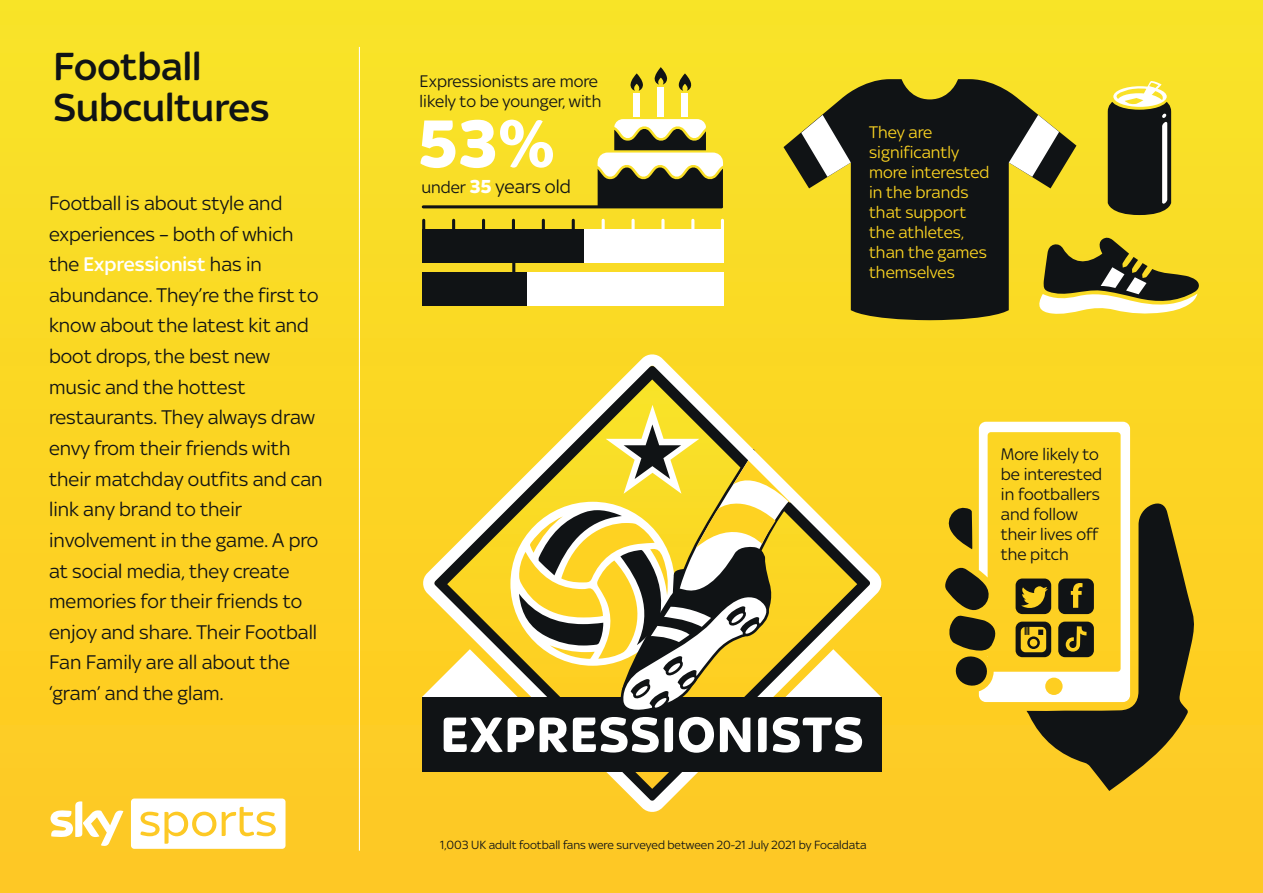
<style>
.page{position:relative;width:1263px;height:893px;background:#fff}
.page>*{position:absolute;margin:0;border:0;box-sizing:border-box;transform-origin:0 0}
.t1{font:700 72px "Sky Text";color:#fff}
.t2{font:700 52.95px "Sky Text";letter-spacing:.025em;color:#fff}
.t3{font:500 41.85px/40.2px "Sky Text";color:#101315}
.t4{font:21.15px/30.6px "Sky Text";color:#101315}
.t5{font:20.1px "Sky Text";color:#101315}
.t6{font:18px/20.1px "Sky Text";color:#101315}
.t7{font:18px/20.1px "Sky Text";color:#fdd522}
.t8{font:12.75px "Sky Text";color:#101315}
.s1{font-weight:500;color:#fff}
.s2{font-size:18px}
.s3{font-weight:700;color:#fff}
</style>
<div class="page">
<div style="left:0;top:0;width:1263px;height:893px;background:linear-gradient(to bottom,#f8e427,#ffc723)"></div>
<svg style="left:131px;top:798px;width:154px;height:51px"></svg>
<svg style="left:51px;top:801px;width:72px;height:45px"></svg>
<hr style="left:359px;top:47px;width:1px;height:804px;background:#fff">
<svg style="left:422px;top:353px;width:461px;height:460px;background:#f4ce31"></svg>
<div style="left:422px;top:697px;width:459px;height:75px;background:#101315"></div>
<svg style="left:421px;top:405px;width:461px;height:311px"></svg>
<hr style="left:423px;top:205px;width:299px;height:3px;background:#101315">
<svg style="left:597px;top:119px;width:126px;height:87px"></svg>
<div style="left:657px;top:87px;width:7px;height:30px;background:#fff"></div>
<div style="left:681px;top:93px;width:7px;height:24px;background:#fff"></div>
<div style="left:633px;top:93px;width:7px;height:24px;background:#fff"></div>
<svg style="left:654px;top:67px;width:14px;height:18px"></svg>
<svg style="left:630px;top:73px;width:13px;height:18px"></svg>
<svg style="left:679px;top:73px;width:13px;height:18px"></svg>
<div style="left:422px;top:272px;width:302px;height:33px;background:#fff"></div>
<div style="left:422px;top:230px;width:302px;height:33px;background:#fff"></div>
<div style="left:422px;top:230px;width:162px;height:33px;background:#101315"></div>
<div style="left:422px;top:272px;width:105px;height:33px;background:#101315"></div>
<hr style="left:422px;top:220px;width:3px;height:15px;background:#101315">
<hr style="left:452px;top:220px;width:3px;height:15px;background:#101315">
<hr style="left:482px;top:220px;width:3px;height:15px;background:#101315">
<hr style="left:512px;top:220px;width:3px;height:15px;background:#101315">
<hr style="left:542px;top:220px;width:3px;height:15px;background:#101315">
<hr style="left:512px;top:255px;width:3px;height:22px;background:#101315">
<hr style="left:572px;top:220px;width:3px;height:15px;background:#101315">
<hr style="left:602px;top:220px;width:3px;height:15px;background:#fff">
<svg style="left:631px;top:220px;width:4px;height:10px"></svg>
<hr style="left:661px;top:220px;width:3px;height:15px;background:#fff">
<hr style="left:691px;top:220px;width:3px;height:15px;background:#fff">
<hr style="left:721px;top:220px;width:3px;height:15px;background:#fff">
<svg style="left:783px;top:79px;width:293px;height:241px;background:#675f1b"></svg>
<svg style="left:801px;top:115px;width:50px;height:62px"></svg>
<svg style="left:1009px;top:115px;width:50px;height:62px"></svg>
<svg style="left:1108px;top:81px;width:63px;height:134px;background:#4e4d35"></svg>
<svg style="left:1036px;top:237px;width:164px;height:78px"></svg>
<svg style="left:1026px;top:502px;width:169px;height:289px;background:#72601b"></svg>
<svg style="left:945px;top:422px;width:185px;height:280px"></svg>
<p class="t3" style="left:54px;top:46px;width:218px">Football<br>Subcultures</p>
<p class="t4" style="left:49px;top:187px;width:275px">Football is about style and experiences – both of which the <span class="s1">Expressionist</span> has in abundance. They’re the first to know about the latest kit and boot drops, the best new music and the hottest restaurants. They always draw envy from their friends with their matchday outfits and can link any brand to their involvement in the game. A pro at social media, they create memories for their friends to enjoy and share. Their Football<br>Fan Family are all about the ‘gram’ and the glam.</p>
<p class="t6" style="left:420px;top:71px;width:183px">Expressionists are more likely to be younger, with</p>
<p class="t1" style="left:419px;top:103px;width:138px">53%</p>
<p class="t7" style="left:869px;top:122px;width:122px">They are significantly more interested in the brands that support the athletes, than the games themselves</p>
<p class="t5" style="left:421px;top:176px;width:151px"><span class="s2">under</span> <span class="s3">35</span> years old</p>
<p class="t2" style="left:440px;top:704px;width:424px">EXPRESSIONISTS</p>
<p class="t8" style="left:440px;top:838px;width:428px">1,003 UK adult football fans were surveyed between 20-21 July 2021 by Focaldata</p>
<p class="t6" style="left:1001px;top:443px;width:103px">More likely to be interested in footballers and follow their lives off the pitch</p>
</div>
